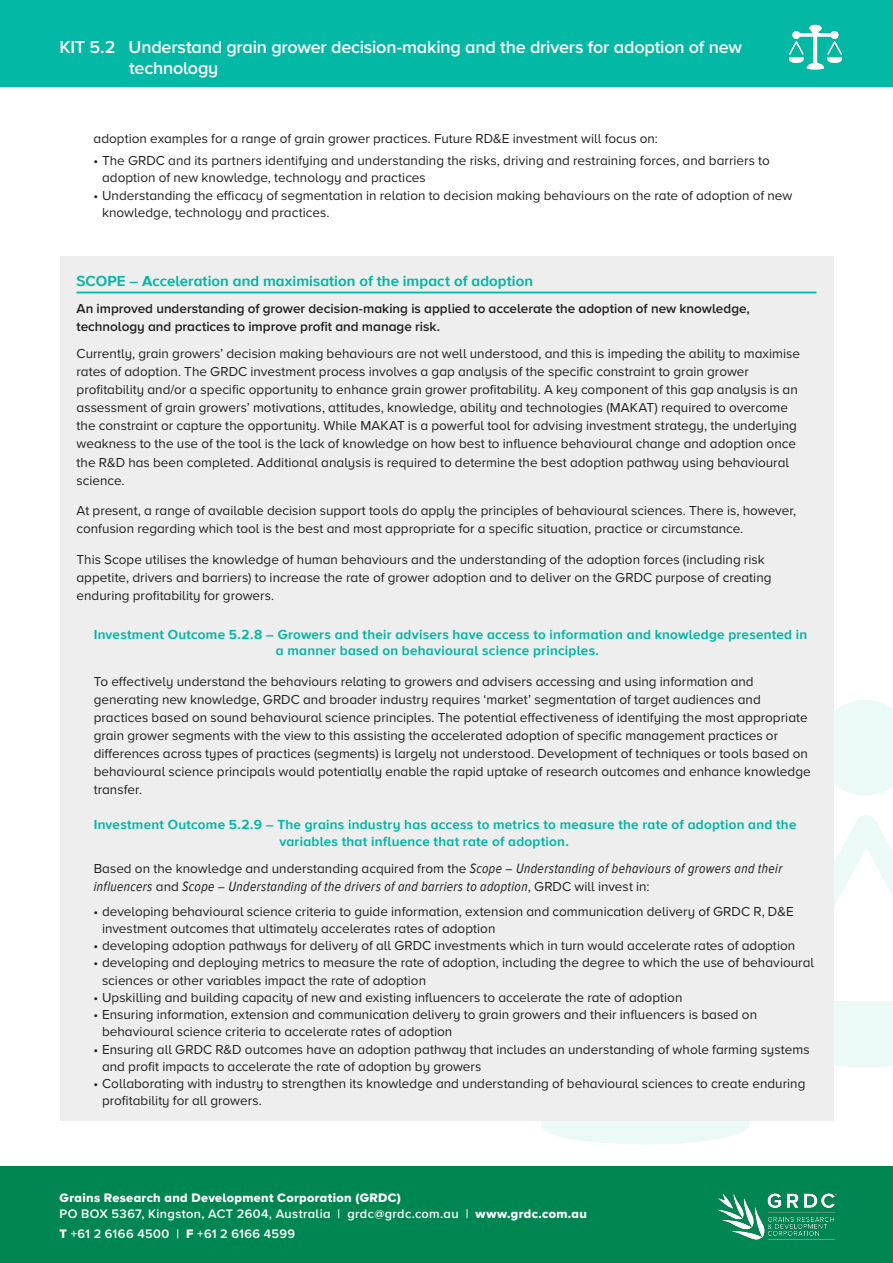
<style>
.page{position:relative;width:893px;height:1263px;background:#fff}
.page>*{position:absolute;margin:0;border:0;box-sizing:border-box;transform-origin:0 0}
.Banner_body_text{font:600 18px/21.6px "Proxima Nova A";letter-spacing:-.015em;color:#fff}
.Text_heading_1_-_col{font:700 15px "Proxima Nova AW01";letter-spacing:.005em;color:#03b8a4}
.Body_text{font:italic 13.95px "Proxima Nova Condensed W01";letter-spacing:.03em;color:#231f20}
.Body_text-2{font:13.5px/18px "Proxima Nova A";color:#231f20}
.Text_heading_2_-_col{font:700 13.5px/16.5px "Proxima Nova AW01";letter-spacing:.02em;color:#03b8a4}
.Text_heading_2{font:600 13.5px/17.2px "Proxima Nova A";color:#231f20}
.t1{font:600 12.75px "Proxima Nova A";letter-spacing:.03em;color:#fff}
.t2{font:12.75px "Proxima Nova A Extrabld";letter-spacing:.025em;color:#fff}
.s1{font-family:"Proxima Nova Condensed W01";font-style:italic;font-size:13.95px}
.s2{font-family:"Proxima Nova A";font-style:normal;font-size:13.5px}
.s3{font-family:"Proxima Nova A Extrabld";font-weight:400}
</style>
<div class="page">
<div style="left:0;top:1166px;width:893px;height:97px;background:#008751"></div>
<img style="left:717px;top:1193px;width:120px;height:47px">
<div style="left:60px;top:256px;width:773px;height:864px;background:#eeeeef"></div>
<hr style="left:77px;top:292px;width:739px;height:1px;background:#03b8a4">
<div style="left:0;top:0;width:893px;height:86px;background:#03b8a4"></div>
<img style="left:788px;top:24px;width:55px;height:46px">
<p class="Banner_body_text" style="left:129px;top:35px;width:614px;text-indent:-70px">KIT 5.2 Understand grain grower decision-making and the drivers for adoption of new technology</p>
<p class="Body_text-2" style="left:94px;top:129px;width:566px">adoption examples for a range of grain grower practices. Future RD&amp;E investment will focus on:</p>
<p class="Body_text-2" style="left:102px;top:151px;width:669px;line-height:17.2px;text-indent:-9px">• The GRDC and its partners identifying and understanding the risks, driving and restraining forces, and barriers to adoption of new knowledge, technology and practices</p>
<p class="Body_text-2" style="left:102px;top:186px;width:692px;line-height:17.2px;text-indent:-9px">• Understanding the efficacy of segmentation in relation to decision making behaviours on the rate of adoption of new knowledge, technology and practices.</p>
<p class="Text_heading_1_-_col" style="left:77px;top:272px;width:458px">SCOPE – Acceleration and maximisation of the impact of adoption</p>
<p class="Text_heading_2" style="left:77px;top:300px;width:675px">An improved understanding of grower decision-making is applied to accelerate the adoption of new knowledge, technology and practices to improve profit and manage risk.</p>
<p class="Body_text-2" style="left:77px;top:344px;width:725px">Currently, grain growers’ decision making behaviours are not well understood, and this is impeding the ability to maximise rates of adoption. The GRDC investment process involves a gap analysis of the specific constraint to grain grower profitability and/or a specific opportunity to enhance grain grower profitability. A key component of this gap analysis is an assessment of grain growers’ motivations, attitudes, knowledge, ability and technologies (MAKAT) required to overcome the constraint or capture the opportunity. While MAKAT is a powerful tool for advising investment strategy, the underlying weakness to the use of the tool is the lack of knowledge on how best to influence behavioural change and adoption once the R&amp;D has been completed. Additional analysis is required to determine the best adoption pathway using behavioural science.</p>
<p class="Body_text-2" style="left:77px;top:501px;width:721px">At present, a range of available decision support tools do apply the principles of behavioural sciences. There is, however, confusion regarding which tool is the best and most appropriate for a specific situation, practice or circumstance.</p>
<p class="Body_text-2" style="left:77px;top:550px;width:696px">This Scope utilises the knowledge of human behaviours and the understanding of the adoption forces (including risk appetite, drivers and barriers) to increase the rate of grower adoption and to deliver on the GRDC purpose of creating enduring profitability for growers.</p>
<p class="Text_heading_2_-_col" style="left:276px;top:625px;width:533px;text-indent:-182px">Investment Outcome 5.2.8 – Growers and their advisers have access to information and knowledge presented in a manner based on behavioural science principles.</p>
<p class="Body_text-2" style="left:94px;top:672px;width:719px">To effectively understand the behaviours relating to growers and advisers accessing and using information and generating new knowledge, GRDC and broader industry requires ‘market’ segmentation of target audiences and practices based on sound behavioural science principles. The potential effectiveness of identifying the most appropriate grain grower segments with the view to this assisting the accelerated adoption of specific management practices or differences across types of practices (segments) is largely not understood. Development of techniques or tools based on behavioural science principals would potentially enable the rapid uptake of research outcomes and enhance knowledge transfer.</p>
<p class="Text_heading_2_-_col" style="left:279px;top:816px;width:518px;text-indent:-186px">Investment Outcome 5.2.9 – The grains industry has access to metrics to measure the rate of adoption and the variables that influence that rate of adoption.</p>
<p class="Body_text-2" style="left:94px;top:859px;width:690px">Based on the knowledge and understanding acquired from the <span class="s1">Scope – Understanding of behaviours of growers and their</span></p>
<p class="Body_text" style="left:94px;top:879px;width:557px">influencers <span class="s2">and</span> Scope – Understanding of the drivers of and barriers to adoption<span class="s2">, GRDC will invest in:</span></p>
<p class="Body_text-2" style="left:102px;top:902px;width:693px;line-height:17.2px;text-indent:-9px">• developing behavioural science criteria to guide information, extension and communication delivery of GRDC R, D&amp;E investment outcomes that ultimately accelerates rates of adoption</p>
<p class="Body_text-2" style="left:94px;top:936px;width:703px">• developing adoption pathways for delivery of all GRDC investments which in turn would accelerate rates of adoption</p>
<p class="Body_text-2" style="left:102px;top:954px;width:713px;line-height:17.2px;text-indent:-9px">• developing and deploying metrics to measure the rate of adoption, including the degree to which the use of behavioural sciences or other variables impact the rate of adoption</p>
<p class="Body_text-2" style="left:94px;top:988px;width:590px">• Upskilling and building capacity of new and existing influencers to accelerate the rate of adoption</p>
<p class="Body_text-2" style="left:102px;top:1005px;width:657px;line-height:17.2px;text-indent:-9px">• Ensuring information, extension and communication delivery to grain growers and their influencers is based on behavioural science criteria to accelerate rates of adoption</p>
<p class="Body_text-2" style="left:102px;top:1040px;width:709px;line-height:17.2px;text-indent:-9px">• Ensuring all GRDC R&amp;D outcomes have an adoption pathway that includes an understanding of whole farming systems and profit impacts to accelerate the rate of adoption by growers</p>
<p class="Body_text-2" style="left:102px;top:1074px;width:705px;line-height:17.2px;text-indent:-9px">• Collaborating with industry to strengthen its knowledge and understanding of behavioural sciences to create enduring profitability for all growers.</p>
<p class="t2" style="left:60px;top:1188px;width:343px">Grains Research and Development Corporation (GRDC)</p>
<p class="t1" style="left:60px;top:1204px;width:529px">PO BOX 5367, Kingston, ACT 2604, Australia | grdc@grdc.com.au | <span class="s3">www.grdc.com.au</span></p>
<p class="t1" style="left:60px;top:1224px;width:237px"><span class="s3">T</span> +61 2 6166 4500 | <span class="s3">F</span> +61 2 6166 4599</p>
</div>
